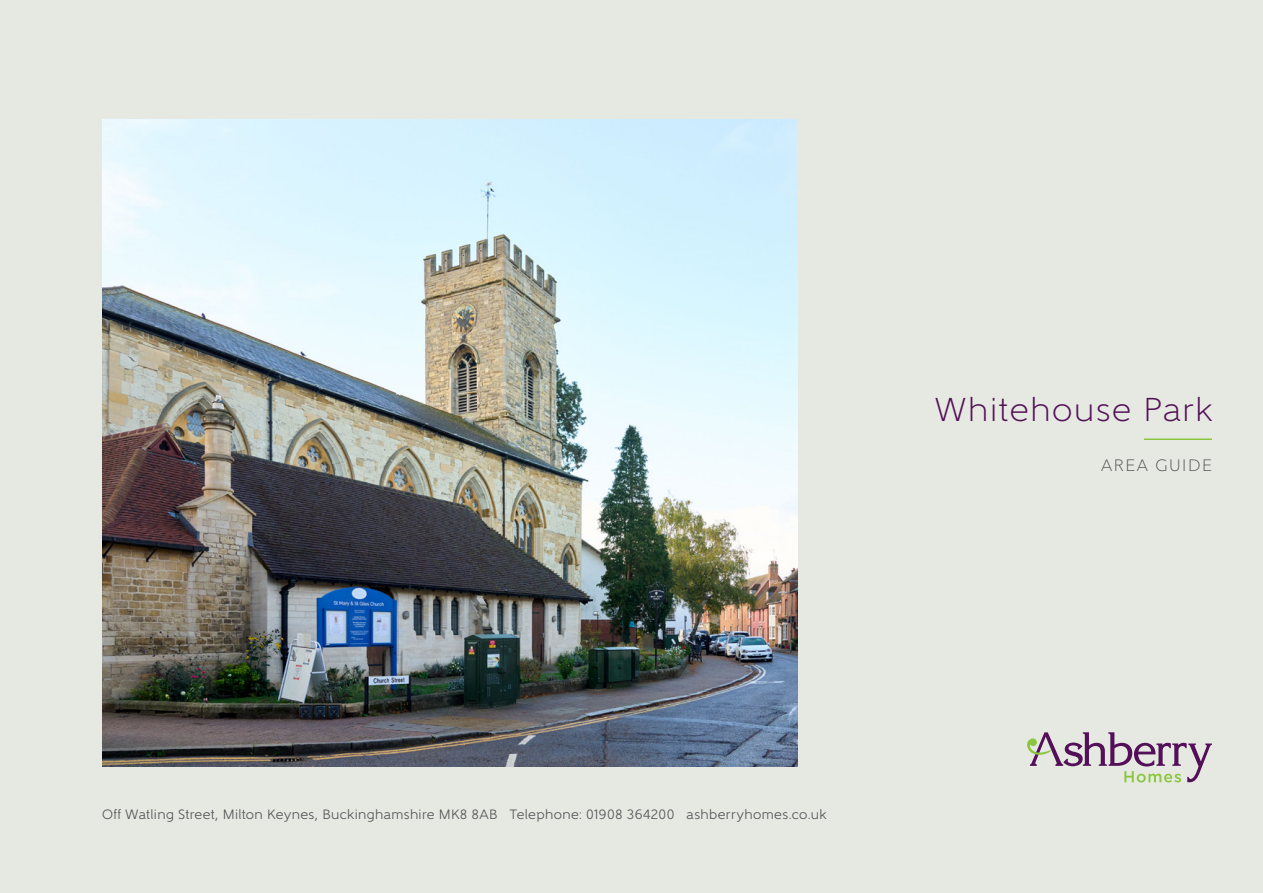
<style>
.page{position:relative;width:1263px;height:893px;background:#e6e9e1}
.page>*{position:absolute;margin:0;border:0;box-sizing:border-box;transform-origin:0 0}
.t1{font:300 33px "Gentleman 400";letter-spacing:.05em;color:#531058}
.t2{font:300 16.5px "Gentleman 400";letter-spacing:.1em;color:#57585a}
.t3{font:13.5px "Gentleman 500";letter-spacing:.025em;color:#57585a}
</style>
<div class="page">
<svg style="left:1027px;top:732px;width:185px;height:50px"></svg>
<hr style="left:1144px;top:438px;width:68px;height:2px;background:#8bc63e">
<img style="left:102px;top:119px;width:696px;height:647px">
<p class="t1" style="left:934px;top:390px;width:279px">Whitehouse Park</p>
<p class="t2" style="left:1101px;top:455px;width:112px">AREA GUIDE</p>
<p class="t3" style="left:102px;top:806px;width:726px">Off Watling Street, Milton Keynes, Buckinghamshire MK8 8AB Telephone: 01908 364200 ashberryhomes.co.uk</p>
</div>
